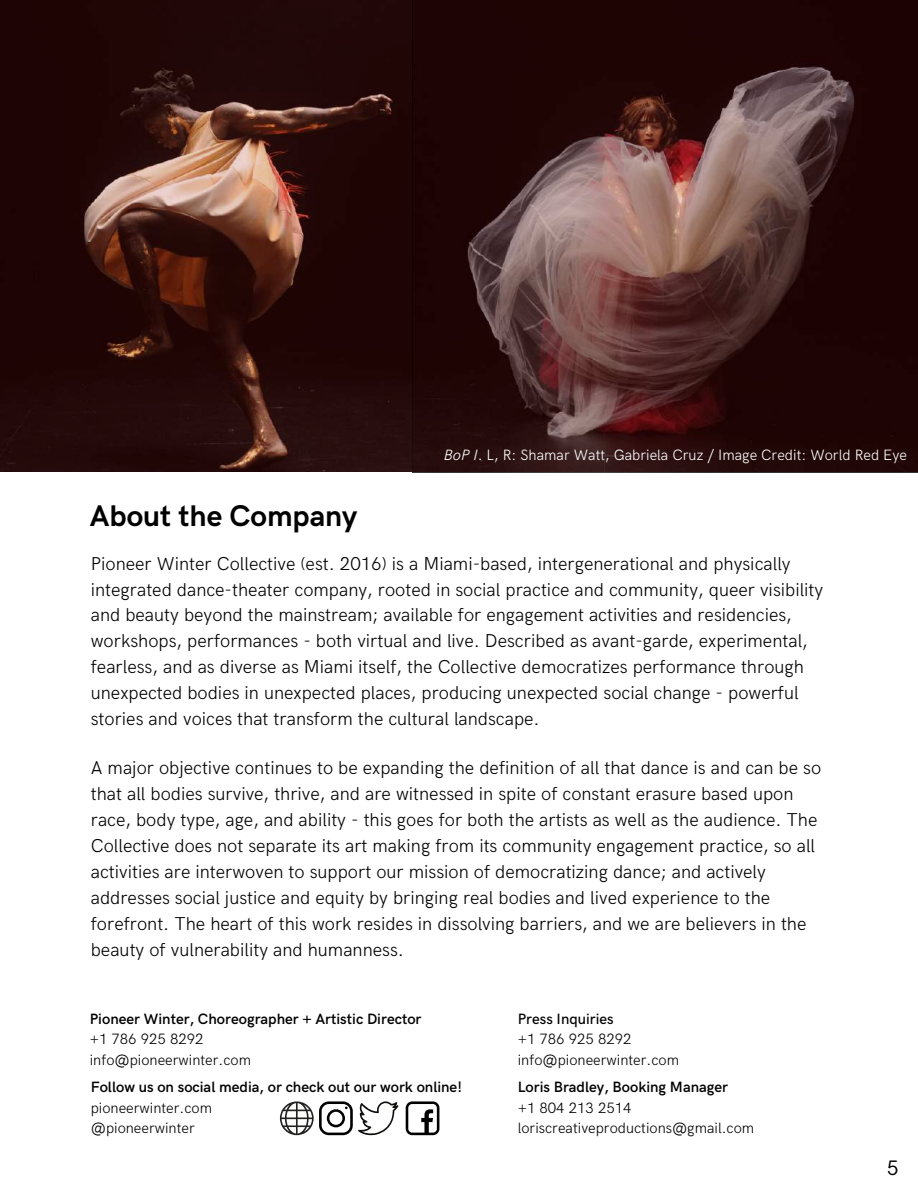
<style>
.page{position:relative;width:918px;height:1188px;background:#fff}
.page>*{position:absolute;margin:0;border:0;box-sizing:border-box;transform-origin:0 0}
.t1{font:700 30px "HK Grotesk";color:#000}
.t2{font:21px "HK Grotesk";color:#000}
.t3{font:300 18.75px/25.8px "HK Grotesk";color:#000}
.t4{font:300 15px/20.2px "HK Grotesk";color:#000}
.t5{font:600 15px "HK Grotesk";color:#000}
.t6{font:300 15px "HK Grotesk";color:#fff}
.t7{font:500 15px "HK Grotesk";color:#000}
.s1{font-style:italic}
</style>
<div class="page">
<img style="left:0;top:0;width:412px;height:472px">
<img style="left:412px;top:0;width:506px;height:472px">
<svg style="left:280px;top:1101px;width:118px;height:34px"></svg>
<svg style="left:406px;top:1101px;width:33px;height:34px"></svg>
<h1 class="t1" style="left:90px;top:499px;width:269px">About the Company</h1>
<p class="t6" style="left:444px;top:447px;width:465px"><span class="s1">BoP I</span>. L, R: Shamar Watt, Gabriela Cruz / Image Credit: World Red Eye</p>
<p class="t3" style="left:91px;top:551px;width:734px">Pioneer Winter Collective (est. 2016) is a Miami-based, intergenerational and physically integrated dance-theater company, rooted in social practice and community, queer visibility and beauty beyond the mainstream; available for engagement activities and residencies, workshops, performances - both virtual and live. Described as avant-garde, experimental, fearless, and as diverse as Miami itself, the Collective democratizes performance through unexpected bodies in unexpected places, producing unexpected social change - powerful stories and voices that transform the cultural landscape.</p>
<p class="t3" style="left:91px;top:756px;width:732px">A major objective continues to be expanding the definition of all that dance is and can be so that all bodies survive, thrive, and are witnessed in spite of constant erasure based upon race, body type, age, and ability - this goes for both the artists as well as the audience. The Collective does not separate its art making from its community engagement practice, so all activities are interwoven to support our mission of democratizing dance; and actively addresses social justice and equity by bringing real bodies and lived experience to the forefront. The heart of this work resides in dissolving barriers, and we are believers in the beauty of vulnerability and humanness.</p>
<p class="t5" style="left:90px;top:1011px;width:333px">Pioneer Winter, Choreographer + Artistic Director</p>
<p class="t4" style="left:90px;top:1030px;width:163px">+1 786 925 8292 info@pioneerwinter.com</p>
<p class="t5" style="left:91px;top:1079px;width:373px">Follow us on social media, or check out our work online!</p>
<p class="t4" style="left:91px;top:1098px;width:123px">pioneerwinter.com @pioneerwinter</p>
<p class="t7" style="left:518px;top:1011px;width:97px">Press Inquiries</p>
<p class="t4" style="left:518px;top:1030px;width:163px">+1 786 925 8292 info@pioneerwinter.com</p>
<p class="t5" style="left:518px;top:1079px;width:212px">Loris Bradley, Booking Manager</p>
<p class="t4" style="left:518px;top:1098px;width:238px">+1 804 213 2514 loriscreativeproductions@gmail.com</p>
<p class="t2" style="left:887px;top:1156px;width:13px">5</p>
</div>
